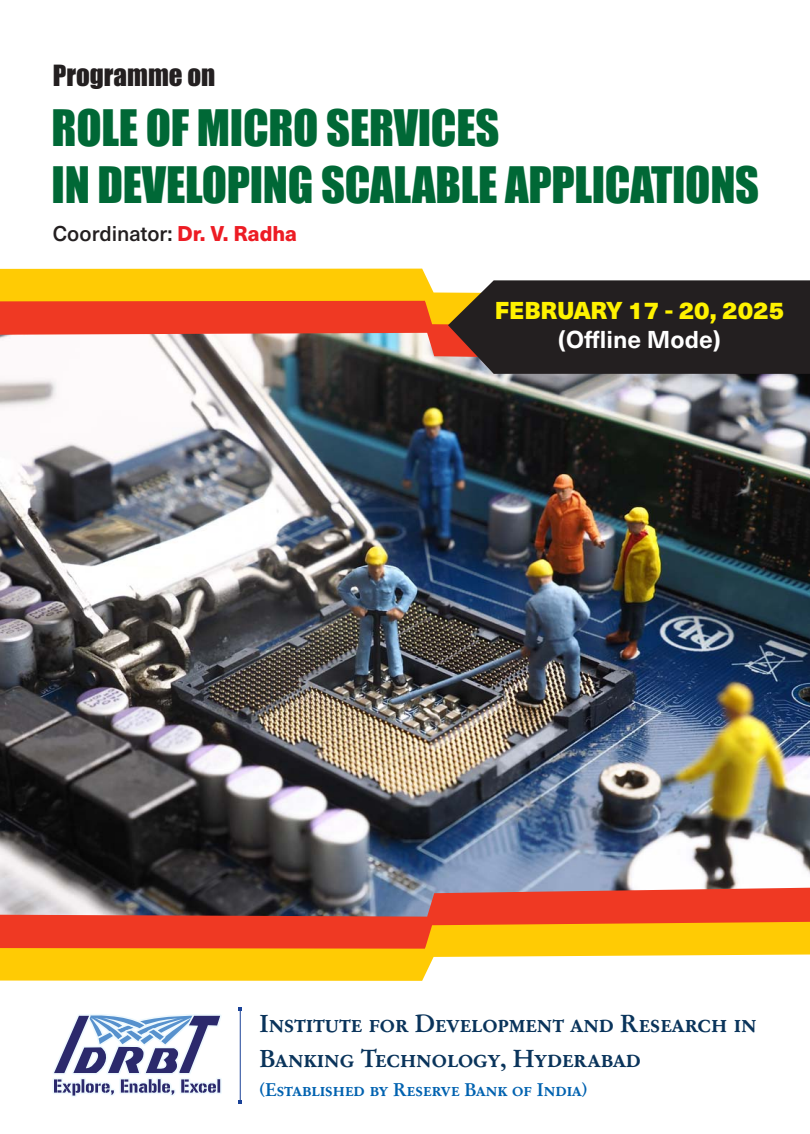
<style>
.page{position:relative;width:810px;height:1134px;background:#fff}
.page>*{position:absolute;margin:0;border:0;box-sizing:border-box;transform-origin:0 0}
.t1{font:46.5px/56.7px "Impact";letter-spacing:-.005em;color:#006836}
.t2{font:27px "Impact";color:#231f20}
.t3{font:500 25.65px/35.4px "Garamond No 2 SCTOT";color:#0a345b}
.t4{font:900 24px "Neue Haas Unica";color:#fff200}
.t5{font:700 24px "Neue Haas Unica";color:#fff}
.t6{font:500 21px "Neue Haas Unica";color:#231f20}
.t7{font:500 19.2px "Garamond No 2 SCTOT";color:#0062b0}
.s1{font-weight:800;color:#ed1c24}
</style>
<div class="page">
<img style="left:0;top:362px;width:810px;height:526px">
<svg style="left:0;top:888px;width:810px;height:34px;fill:#ef3923"></svg>
<svg style="left:0;top:922px;width:810px;height:59px;fill:#ffcb04"></svg>
<img style="left:0;top:328px;width:448px;height:34px">
<svg style="left:0;top:269px;width:448px;height:59px;fill:#ffcb04"></svg>
<hr style="left:240px;top:1009px;width:1px;height:93px;background:#1a4297">
<svg style="left:52px;top:1014px;width:170px;height:83px"></svg>
<svg style="left:448px;top:280px;width:362px;height:94px"></svg>
<p class="t2" style="left:53px;top:67px;width:164px">Programme on</p>
<h1 class="t1" style="left:52px;top:103px;width:709px">ROLE OF MICRO SERVICES<br>IN DEVELOPING SCALABLE APPLICATIONS</h1>
<p class="t6" style="left:53px;top:221px;width:246px">Coordinator: <span class="s1">Dr. V. Radha</span></p>
<p class="t4" style="left:495px;top:302px;width:291px">FEBRUARY 17 - 20, 2025</p>
<p class="t5" style="left:558px;top:326px;width:164px">(O-ine Mode)</p>
<p class="t3" style="left:260px;top:1005px;width:499px">Institute for Development and Research in<br>Banking Technology, Hyderabad</p>
<p class="t7" style="left:260px;top:1078px;width:329px">(Established by Reserve Bank of India)</p>
</div>
